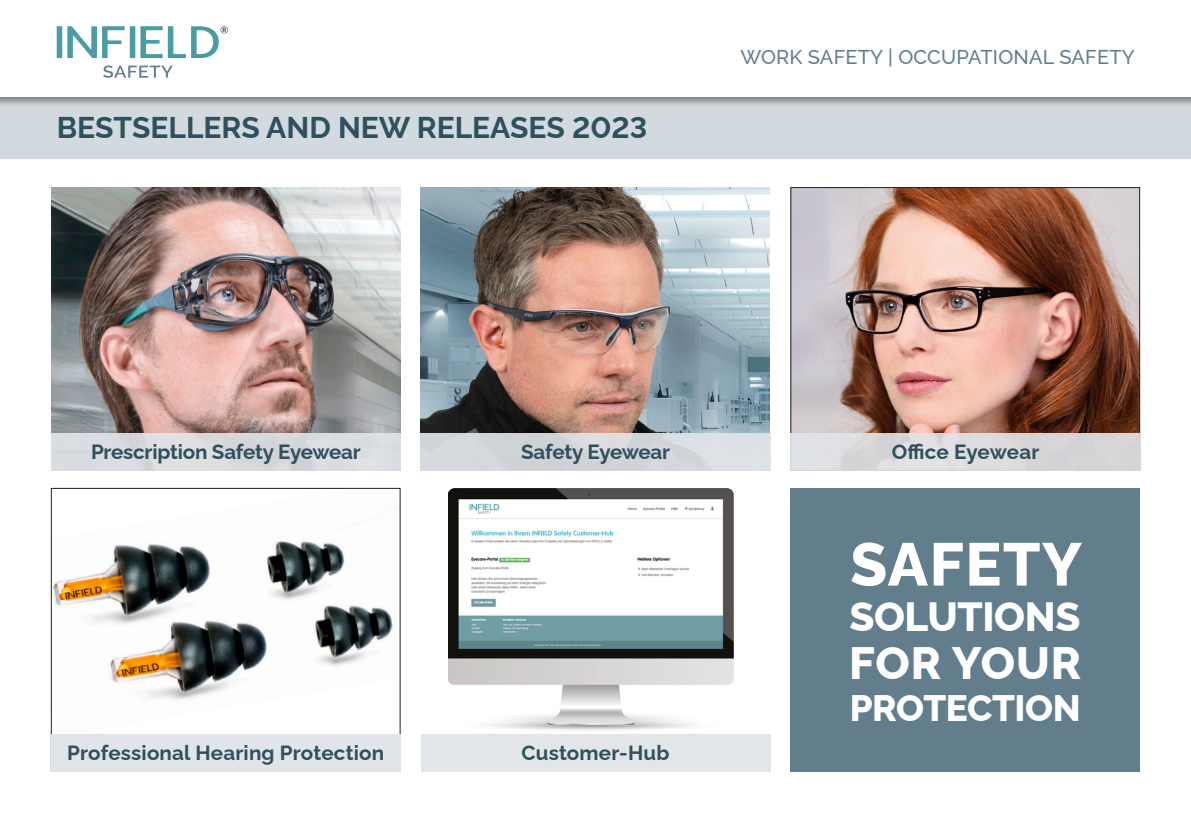
<style>
.page{position:relative;width:1191px;height:840px;background:#fff}
.page>*{position:absolute;margin:0;border:0;box-sizing:border-box;transform-origin:0 0}
.t1{font:800 60.2px "Raleway";letter-spacing:.025em;color:#fff}
.t2{font:800 45.2px "Raleway";letter-spacing:.02em;color:#fff}
.t3{font:800 40.8px "Raleway";letter-spacing:-.01em;color:#fff}
.t4{font:800 36.8px "Raleway";letter-spacing:-.01em;color:#fff}
.t5{font:700 30px "Raleway";color:#30505e}
.t6{font:700 20.6px "Raleway";color:#30505e}
.t7{font:500 20px "Raleway";letter-spacing:.01em;color:#627e8d}
</style>
<div class="page">
<img style="left:53px;top:541px;width:340px;height:159px">
<img style="left:792px;top:189px;width:346px;height:243px">
<img style="left:51px;top:187px;width:349px;height:245px">
<div style="left:51px;top:432px;width:349px;height:38px;background:#d9dce0"></div>
<img style="left:449px;top:488px;width:285px;height:242px">
<div style="left:421px;top:733px;width:349px;height:38px;background:#e1e4e8"></div>
<img style="left:420px;top:187px;width:350px;height:245px">
<div style="left:420px;top:432px;width:350px;height:38px;background:#d5d8dc"></div>
<div style="left:790px;top:432px;width:350px;height:38px;background:#dcdadc"></div>
<div style="left:790px;top:488px;width:350px;height:283px;background:#627e8d"></div>
<div style="left:0;top:96px;width:1191px;height:66px;background:#d2dae0"></div>
<div style="left:0;top:0;width:1191px;height:107px;background:#231f20;opacity:.25"></div>
<div style="left:0;top:0;width:1191px;height:96px;background:#fff"></div>
<div style="left:51px;top:733px;width:349px;height:38px;background:#e1e4e8"></div>
<div style="left:57px;top:26px;width:5px;height:32px;background:#4a9ca2"></div>
<svg style="left:67px;top:26px;width:58px;height:32px"></svg>
<div style="left:130px;top:26px;width:5px;height:32px;background:#4a9ca2"></div>
<svg style="left:140px;top:26px;width:88px;height:32px"></svg>
<svg style="left:103px;top:65px;width:70px;height:13px"></svg>
<h3 class="t5" style="left:57px;top:104px;width:592px">BESTSELLERS AND NEW RELEASES 2023</h3>
<p class="t7" style="left:740px;top:41px;width:396px">WORK SAFETY | OCCUPATIONAL SAFETY</p>
<p class="t6" style="left:91px;top:435px;width:271px">Prescription Safety Eyewear</p>
<p class="t6" style="left:67px;top:735px;width:319px">Professional Hearing Protection</p>
<p class="t6" style="left:521px;top:435px;width:150px">Safety Eyewear</p>
<p class="t6" style="left:891px;top:435px;width:149px">Office Eyewear</p>
<h1 class="t1" style="left:850px;top:516px;width:233px">SAFETY</h1>
<h3 class="t3" style="left:849px;top:583px;width:232px">SOLUTIONS</h3>
<h2 class="t2" style="left:849px;top:626px;width:233px">FOR YOUR</h2>
<p class="t6" style="left:521px;top:735px;width:149px">Customer-Hub</p>
<h3 class="t4" style="left:849px;top:677px;width:233px">PROTECTION</h3>
</div>
